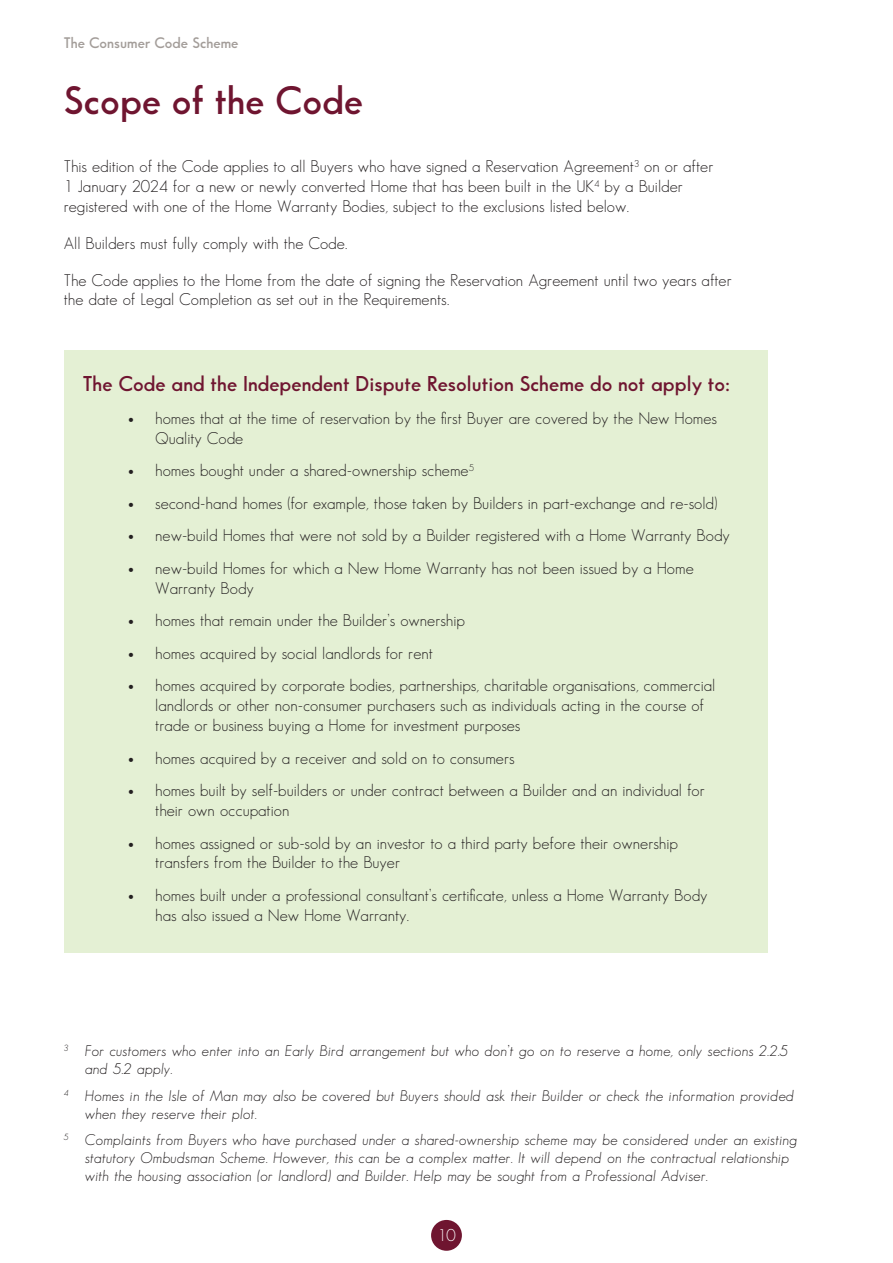
<style>
.page{position:relative;width:893px;height:1263px;background:#fff}
.page>*{position:absolute;margin:0;border:0;box-sizing:border-box;transform-origin:0 0}
.header_1_bold{font:600 39px "Sans Serif FLF";color:#6f1530}
.Out_take_text{font:600 21px "Sans Serif FLF";color:#6f1530}
.body_text{font:16.5px/19.8px "Sans Serif FLF";color:#231f20}
.t1{font:16.5px "Sans Serif FLF";color:#fff}
.t2{font:italic 15px/18px "Sans Serif FLF";color:#231f20}
.t3{font:600 15px "Sans Serif FLF";color:#a39d99}
</style>
<div class="page">
<div style="left:431px;top:1220px;width:31px;height:31px;background:#6f1530;border-radius:50%"></div>
<div style="left:64px;top:350px;width:703px;height:602px;background:#e4f0d4"></div>
<p class="t3" style="left:64px;top:34px;width:176px">The Consumer Code Scheme</p>
<p class="header_1_bold" style="left:64px;top:78px;width:301px">Scope of the Code</p>
<p class="body_text" style="left:64px;top:157px;width:651px">This edition of the Code applies to all Buyers who have signed a Reservation Agreement<sup>3</sup> on or after<br>1 January 2024 for a new or newly converted Home that has been built in the UK<sup>4</sup> by a Builder registered with one of the Home Warranty Bodies, subject to the exclusions listed below.</p>
<p class="body_text" style="left:64px;top:233px;width:286px">All Builders must fully comply with the Code.</p>
<p class="body_text" style="left:64px;top:270px;width:669px">The Code applies to the Home from the date of signing the Reservation Agreement until two years after the date of Legal Completion as set out in the Requirements.</p>
<p class="Out_take_text" style="left:83px;top:372px;width:649px">The Code and the Independent Dispute Resolution Scheme do not apply to:</p>
<p class="body_text" style="left:155px;top:408px;width:563px;text-indent:-27px">• homes that at the time of reservation by the first Buyer are covered by the New Homes<br>Quality Code</p>
<p class="body_text" style="left:128px;top:460px;width:347px">• homes bought under a shared-ownership scheme<sup>5</sup></p>
<p class="body_text" style="left:128px;top:493px;width:591px">• second-hand homes (for example, those taken by Builders in part-exchange and re-sold)</p>
<p class="body_text" style="left:128px;top:526px;width:603px">• new-build Homes that were not sold by a Builder registered with a Home Warranty Body</p>
<p class="body_text" style="left:155px;top:558px;width:540px;text-indent:-27px">• new-build Homes for which a New Home Warranty has not been issued by a Home<br>Warranty Body</p>
<p class="body_text" style="left:128px;top:610px;width:338px">• homes that remain under the Builder’s ownership</p>
<p class="body_text" style="left:128px;top:643px;width:306px">• homes acquired by social landlords for rent</p>
<p class="body_text" style="left:155px;top:676px;width:562px;text-indent:-27px">• homes acquired by corporate bodies, partnerships, charitable organisations, commercial landlords or other non-consumer purchasers such as individuals acting in the course of trade or business buying a Home for investment purposes</p>
<p class="body_text" style="left:128px;top:748px;width:388px">• homes acquired by a receiver and sold on to consumers</p>
<p class="body_text" style="left:155px;top:780px;width:551px;text-indent:-27px">• homes built by self-builders or under contract between a Builder and an individual for their own occupation</p>
<p class="body_text" style="left:155px;top:833px;width:524px;text-indent:-27px">• homes assigned or sub-sold by an investor to a third party before their ownership transfers from the Builder to the Buyer</p>
<p class="body_text" style="left:155px;top:885px;width:554px;text-indent:-27px">• homes built under a professional consultant’s certificate, unless a Home Warranty Body has also issued a New Home Warranty.</p>
<p class="t2" style="left:85px;top:1042px;width:705px;text-indent:-21px"><sup>3</sup> For customers who enter into an Early Bird arrangement but who don’t go on to reserve a home, only sections 2.2.5 and 5.2 apply.</p>
<p class="t2" style="left:85px;top:1086px;width:711px;text-indent:-21px"><sup>4</sup> Homes in the Isle of Man may also be covered but Buyers should ask their Builder or check the information provided when they reserve their plot.</p>
<p class="t2" style="left:85px;top:1131px;width:714px;text-indent:-21px"><sup>5</sup> Complaints from Buyers who have purchased under a shared-ownership scheme may be considered under an existing statutory Ombudsman Scheme. However, this can be a complex matter. It will depend on the contractual relationship with the housing association (or landlord) and Builder. Help may be sought from a Professional Adviser.</p>
<p class="t1" style="left:437px;top:1226px;width:20px">10</p>
</div>
